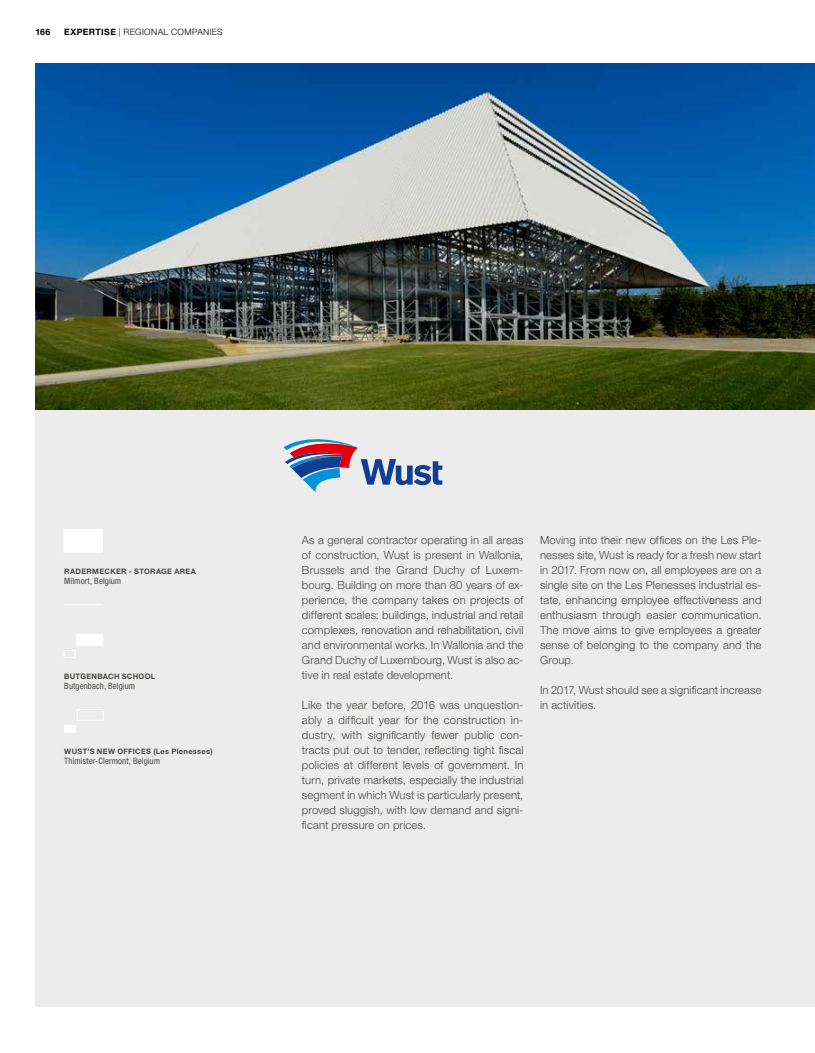
<style>
.page{position:relative;width:815px;height:1053px;background:#fff}
.page>*{position:absolute;margin:0;border:0;box-sizing:border-box;transform-origin:0 0}
.t1{font:300 11.25px/15px "Helvetica Neue LT Std";letter-spacing:.01em;color:#484845;text-align:justify}
.t2{font:condensed 8.75px "Helvetica Neue LT Std";letter-spacing:.01em;color:#484845}
.t3{font:300 8.75px "Helvetica Neue LT Std";letter-spacing:.04em;color:#000}
.t4{font:700 8.75px "Helvetica Neue LT Std";color:#000}
.t5{font:700 7.5px "Helvetica Neue LT Std";letter-spacing:.04em;color:#484845}
.s1{font-weight:700}
</style>
<div class="page">
<div style="left:35px;top:64px;width:780px;height:942px;background:#ececec"></div>
<img style="left:35px;top:64px;width:780px;height:345px">
<svg style="left:284px;top:439px;width:158px;height:53px"></svg>
<div style="left:64px;top:529px;width:39px;height:23px;background:#fff"></div>
<hr style="left:64px;top:604px;width:39px;height:1px;background:#fff">
<div style="left:64px;top:650px;width:12px;height:7px;border:1px solid #fff"></div>
<div style="left:77px;top:634px;width:26px;height:11px;background:#fff"></div>
<div style="left:64px;top:725px;width:12px;height:7px;background:#fff"></div>
<div style="left:77px;top:709px;width:27px;height:11px;border:1px solid #fff"></div>
<p class="t4" style="left:35px;top:26px;width:16px">166</p>
<p class="t3" style="left:64px;top:27px;width:160px"><span class="s1">EXPERTISE</span> | REGIONAL COMPANIES</p>
<p class="t5" style="left:64px;top:566px;width:133px">RADERMECKER - STORAGE AREA</p>
<p class="t2" style="left:64px;top:576px;width:58px">Milmort, Belgium</p>
<p class="t5" style="left:64px;top:671px;width:92px">BUTGENBACH SCHOOL</p>
<p class="t2" style="left:64px;top:681px;width:72px">Butgenbach, Belgium</p>
<p class="t5" style="left:64px;top:746px;width:150px">WUST’S NEW OFFICES (Les Plenesses)</p>
<p class="t2" style="left:64px;top:756px;width:97px">Thimister-Clermont, Belgium</p>
<p class="t1" style="left:302px;top:532px;width:223px">As a general contractor operating in all areas of construction, Wust is present in Wallonia, Brussels and the Grand Duchy of Luxem&shy;bourg. Building on more than 80 years of ex&shy;perience, the company takes on projects of different scales: buildings, industrial and retail complexes, renovation and rehabilitation, civil and environmental works. In Wallonia and the Grand Duchy of Luxembourg, Wust is also ac&shy;tive in real estate development.</p>
<p class="t1" style="left:302px;top:697px;width:223px">Like the year before, 2016 was unquestion&shy;ably a difficult year for the construction in&shy;dustry, with significantly fewer public con&shy;tracts put out to tender, reflecting tight fiscal policies at different levels of government. In turn, private markets, especially the industrial segment in which Wust is particularly present, proved sluggish, with low demand and signi&shy;ficant pressure on prices.</p>
<p class="t1" style="left:540px;top:532px;width:223px">Moving into their new offices on the Les Ple&shy;nesses site, Wust is ready for a fresh new start in 2017. From now on, all employees are on a single site on the Les Plenesses industrial es&shy;tate, enhancing employee effectiveness and enthusiasm through easier communication.<br>The move aims to give employees a greater sense of belonging to the company and the Group.</p>
<p class="t1" style="left:540px;top:682px;width:223px">In 2017, Wust should see a significant increase in activities.</p>
</div>
